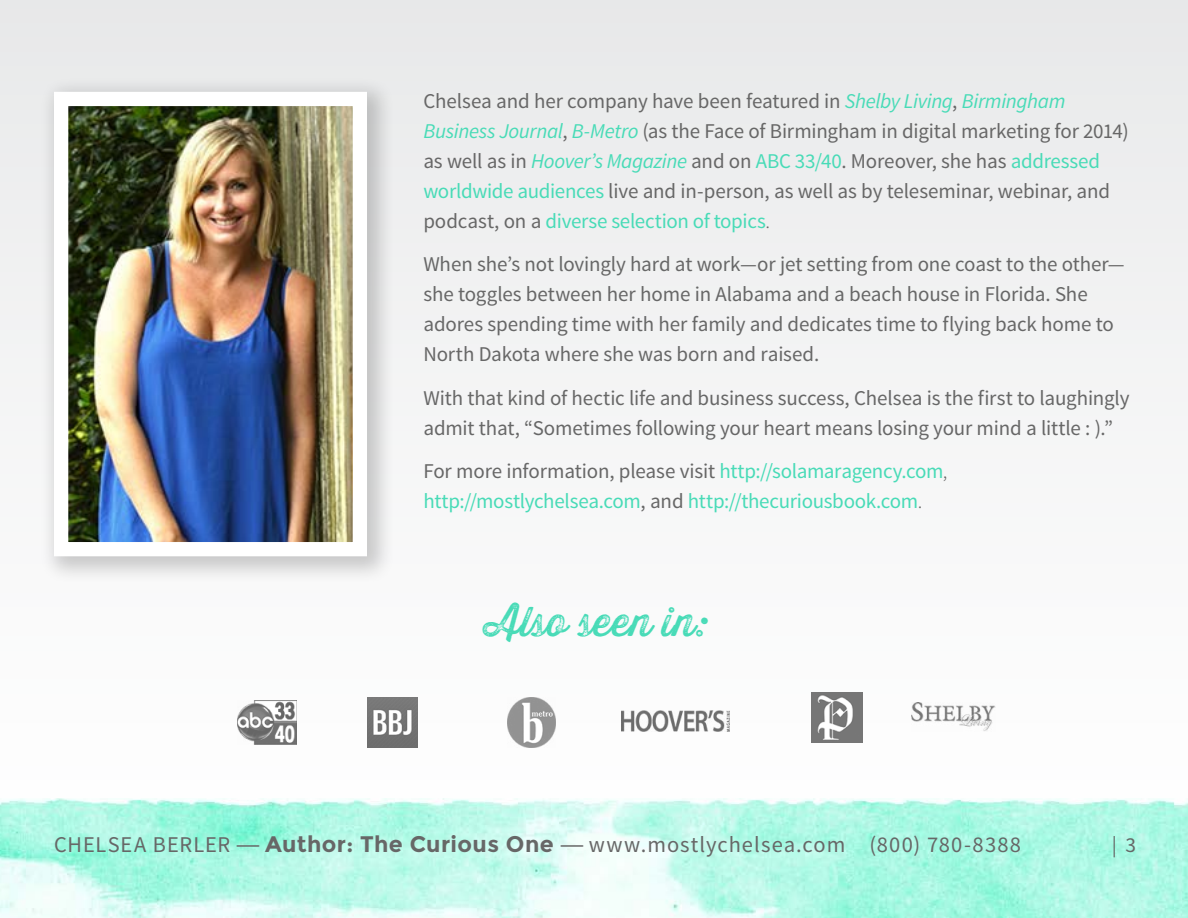
<style>
.page{position:relative;width:1188px;height:918px;background:#fff}
.page>*{position:absolute;margin:0;border:0;box-sizing:border-box;transform-origin:0 0}
.t1{font:40.5px "Thirsty Rough Reg Thr";letter-spacing:.005em;color:#48dbb7}
.t2{font:22.5px "Source Sans Pro";letter-spacing:.045em;color:#676767}
.t3{font:21.3px "Source Sans Pro";color:#676767}
.t4{font:21px/30px "Source Sans Pro";letter-spacing:-.005em;color:#676767}
.t5{font:21px/30px "Source Sans Pro";letter-spacing:-.015em;color:#48dbb7}
.s1{font-style:italic;color:#48dbb7}
.s2{color:#48dbb7}
.s3{font-weight:300}
.s4{color:#676767}
.s5{font-weight:300;color:#676767}
.s6{font-family:"Adobe Caslon Pro";font-weight:600}
.s7{font-family:"Montserrat";font-weight:700}
</style>
<div class="page">
<div style="left:0;top:0;width:1188px;height:906px;background:#f5f5f6"></div>
<img style="left:0;top:799px;width:1188px;height:119px">
<div style="left:38px;top:77px;width:358px;height:508px;background:#000;opacity:.2"></div>
<img style="left:69px;top:107px;width:283px;height:434px">
<img style="left:812px;top:693px;width:50px;height:50px">
<img style="left:912px;top:703px;width:83px;height:28px">
<img style="left:622px;top:710px;width:108px;height:22px">
<img style="left:508px;top:697px;width:48px;height:51px">
<img style="left:367px;top:697px;width:50px;height:51px">
<img style="left:237px;top:701px;width:60px;height:43px">
<p class="t4" style="left:423px;top:86px;width:707px">Chelsea and her company have been featured in <span class="s1">Shelby Living</span>, <span class="s1">Birmingham Business Journal</span>, <span class="s1">B-Metro</span> (as the Face of Birmingham in digital marketing for 2014) as well as in <span class="s1">Hoover’s Magazine</span> and on <span class="s2">ABC 33/40</span>. Moreover, she has <span class="s2">addressed worldwide audiences</span> live and in-person, as well as by teleseminar, webinar, and podcast, on a <span class="s2">diverse selection of topics</span><span class="s3">.</span></p>
<p class="t4" style="left:423px;top:249px;width:703px">When she’s not lovingly hard at work—or jet setting from one coast to the other— she toggles between her home in Alabama and a beach house in Florida. She adores spending time with her family and dedicates time to flying back home to North Dakota where she was born and raised.</p>
<p class="t4" style="left:423px;top:383px;width:708px">With that kind of hectic life and business success, Chelsea is the first to laughingly admit that, “Sometimes following your heart means losing your mind a little : ).”</p>
<p class="t5" style="left:423px;top:456px;width:526px"><span class="s4">For more information, please visit</span> http://solamaragency.com<span class="s5">, </span>http://mostlychelsea.com<span class="s4">, and</span> http://thecuriousbook.com<span class="s5">.</span></p>
<h1 class="t1" style="left:485px;top:592px;width:223px">Also seen in:</h1>
<p class="t2" style="left:54px;top:831px;width:969px">CHELSEA BERLER <span class="s6">—</span> <span class="s7">Author: The Curious One</span> <span class="s6">—</span> www.mostlychelsea.com (800) 780-8388</p>
<p class="t3" style="left:1112px;top:832px;width:26px">| 3</p>
</div>
